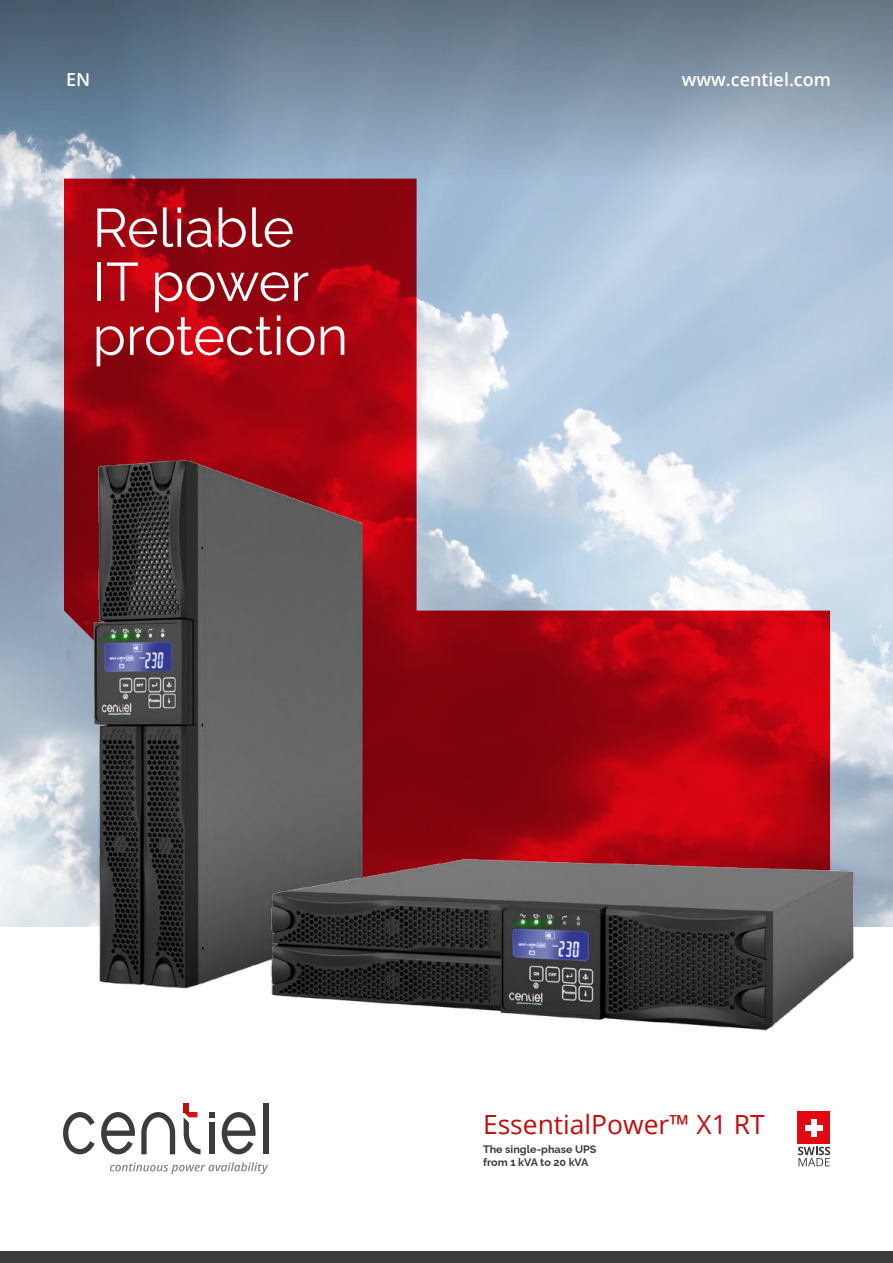
<style>
.page{position:relative;width:893px;height:1263px;background:#fff}
.page>*{position:absolute;margin:0;border:0;box-sizing:border-box;transform-origin:0 0}
.t1{font:54px/54px "Raleway";color:#fff}
.t2{font:26.4px "Open Sans";color:#c00d0e}
.t3{font:600 18px "Open Sans";color:#fff}
.t4{font:700 10.8px/12.9px "Raleway";color:#3c3c3b}
</style>
<div class="page">
<div style="left:0;top:1251px;width:893px;height:12px;background:#3c3c3b"></div>
<svg style="left:0;top:0;width:893px;height:413px;background:#8599ad"></svg>
<svg style="left:64px;top:179px;width:766px;height:234px;background:#aa7080"></svg>
<div style="left:798px;top:1111px;width:32px;height:33px;background:#e30613"></div>
<div style="left:805px;top:1125px;width:18px;height:5px;background:#fff"></div>
<div style="left:811px;top:1119px;width:6px;height:17px;background:#fff"></div>
<svg style="left:798px;top:1147px;width:32px;height:19px"></svg>
<svg style="left:141px;top:1112px;width:34px;height:42px"></svg>
<svg style="left:101px;top:1112px;width:34px;height:42px"></svg>
<svg style="left:222px;top:1112px;width:34px;height:42px"></svg>
<svg style="left:63px;top:1112px;width:32px;height:42px"></svg>
<div style="left:263px;top:1103px;width:5px;height:51px;background:#3c3c3b"></div>
<div style="left:209px;top:1122px;width:5px;height:32px;background:#3c3c3b"></div>
<svg style="left:209px;top:1112px;width:5px;height:5px"></svg>
<div style="left:184px;top:1103px;width:5px;height:9px;background:#c00d0e"></div>
<svg style="left:184px;top:1112px;width:17px;height:42px"></svg>
<svg style="left:110px;top:1162px;width:158px;height:12px"></svg>
<img style="left:0;top:397px;width:720px;height:586px">
<img style="left:110px;top:413px;width:783px;height:691px">
<h3 class="t3" style="left:66px;top:68px;width:26px">EN</h3>
<h3 class="t3" style="left:682px;top:68px;width:151px">www.centiel.com</h3>
<h1 class="t1" style="left:93px;top:195px;width:257px">Reliable<br>IT power protection</h1>
<h2 class="t2" style="left:483px;top:1106px;width:283px">EssentialPower™ X1 RT</h2>
<p class="t4" style="left:483px;top:1141px;width:115px">The single-phase UPS from 1 kVA to 20 kVA</p>
</div>
